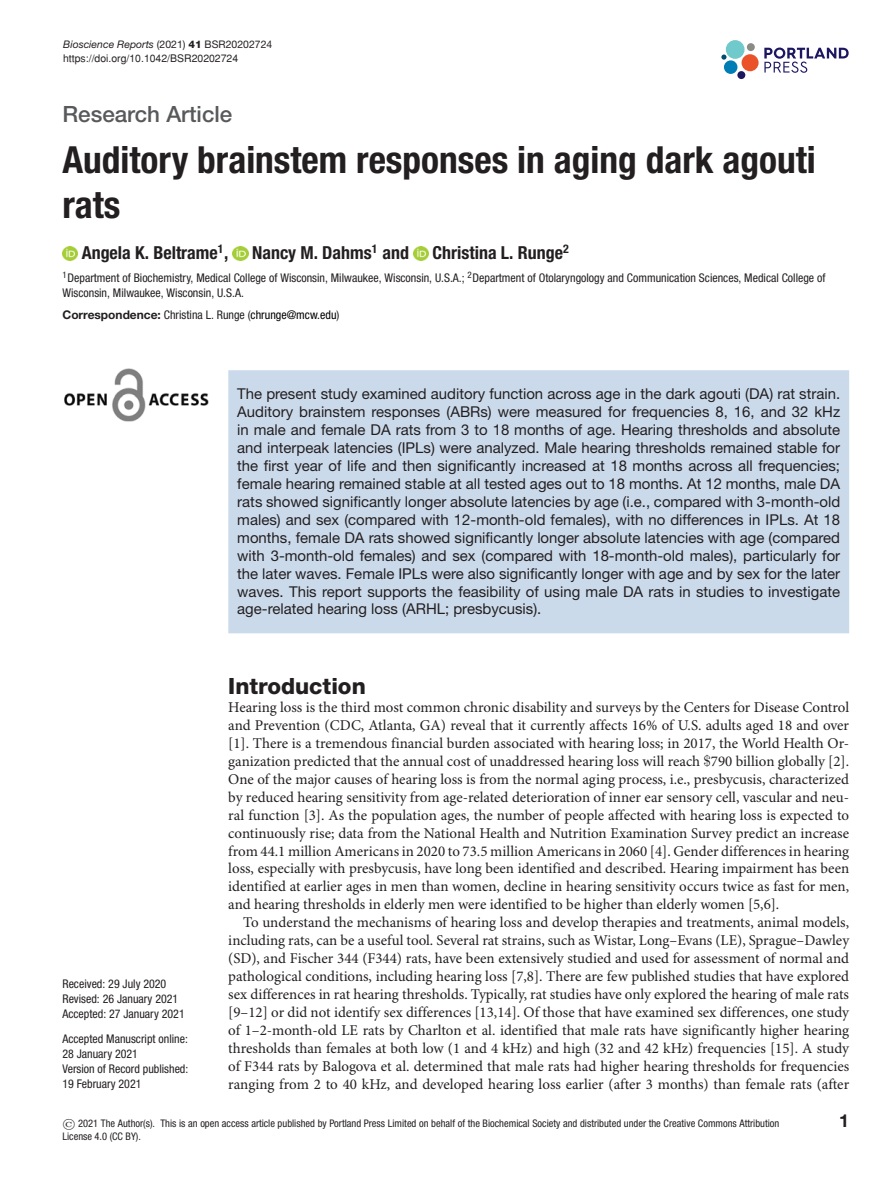
<style>
.page{position:relative;width:893px;height:1183px;background:#fff}
.page>*{position:absolute;margin:0;border:0;box-sizing:border-box;transform-origin:0 0}
.t1{font:700 condensed 37.35px/44.8px "Helvetica Neue LT Std";color:#231f20}
.t2{font:500 22.35px "Helvetica Neue LT Std";color:#58595b}
.t3{font:800 22.35px "Helvetica Neue LT Std";color:#231f20}
.t4{font:700 condensed 18px "Helvetica Neue LT Std";color:#231f20}
.t5{font:700 18px "Helvetica Neue LT Std";color:#231f20}
.t6{font:15px/18px "Minion Pro";color:#231f20;text-align:justify}
.t7{font:15px/18px "Helvetica Neue LT Std";color:#231f20;text-align:justify}
.t8{font:condensed 12px/15px "Helvetica Neue LT Std";color:#231f20}
.t9{font:condensed 10.5px/13.5px "Helvetica Neue LT Std";color:#231f20}
.t10{font:italic 10.5px "Helvetica Neue LT Std";color:#231f20}
.t11{font:10.5px "Helvetica";color:#231f20}
.s1{font-style:normal}
.s2{font-weight:800;font-style:normal}
.s3{font-weight:700;font-stretch:normal}
.s4{color:#000}
.s5{font-family:"SFRM1000"}
.s6{font-family:"SFRM0700";font-stretch:normal}
</style>
<div class="page">
<svg style="left:764px;top:48px;width:85px;height:25px"></svg>
<div style="left:726px;top:40px;width:18px;height:19px;background:#70cacb;border-radius:50%"></div>
<div style="left:741px;top:54px;width:18px;height:17px;background:#ea5329;border-radius:50%"></div>
<div style="left:724px;top:60px;width:13px;height:14px;background:#007db5;border-radius:50%"></div>
<div style="left:737px;top:71px;width:8px;height:8px;background:#1d1760;border-radius:50%"></div>
<div style="left:747px;top:43px;width:8px;height:8px;background:#888c85;border-radius:50%"></div>
<svg style="left:721px;top:54px;width:5px;height:6px"></svg>
<img style="left:62px;top:246px;width:16px;height:15px">
<img style="left:233px;top:246px;width:15px;height:15px">
<img style="left:413px;top:246px;width:15px;height:15px">
<img style="left:64px;top:368px;width:145px;height:53px">
<div style="left:228px;top:370px;width:621px;height:263px;background:#cbdaeb"></div>
<p class="t10" style="left:63px;top:40px;width:211px">Bioscience Reports <span class="s1">(2021)</span> <span class="s2">41</span> <span class="s1">BSR20202724</span></p>
<p class="t11" style="left:63px;top:54px;width:177px">https://doi.org/10.1042/BSR20202724</p>
<h2 class="t2" style="left:62px;top:106px;width:171px">Research Article</h2>
<h1 class="t1" style="left:62px;top:140px;width:755px">Auditory brainstem responses in aging dark agouti rats</h1>
<p class="t4" style="left:82px;top:246px;width:148px">Angela K. Beltrame<sup>1</sup>,</p>
<p class="t4" style="left:252px;top:246px;width:158px">Nancy M. Dahms<sup>1</sup> and</p>
<p class="t4" style="left:433px;top:246px;width:138px">Christina L. Runge<sup>2</sup></p>
<p class="t8" style="left:62px;top:271px;width:764px"><sup>1</sup>Department of Biochemistry, Medical College of Wisconsin, Milwaukee, Wisconsin, U.S.A.; <sup>2</sup>Department of Otolaryngology and Communication Sciences, Medical College of<br>Wisconsin, Milwaukee, Wisconsin, U.S.A.</p>
<p class="t8" style="left:62px;top:308px;width:278px"><span class="s3">Correspondence:</span> Christina L. Runge (<span class="s4">chrunge@mcw.edu</span>)</p>
<p class="t7" style="left:237px;top:386px;width:604px">The present study examined auditory function across age in the dark agouti (DA) rat strain.<br>Auditory brainstem responses (ABRs) were measured for frequencies 8, 16, and 32 kHz in male and female DA rats from 3 to 18 months of age. Hearing thresholds and absolute and interpeak latencies (IPLs) were analyzed. Male hearing thresholds remained stable for the first year of life and then significantly increased at 18 months across all frequencies; female hearing remained stable at all tested ages out to 18 months. At 12 months, male DA rats showed significantly longer absolute latencies by age (i.e., compared with 3-month-old males) and sex (compared with 12-month-old females), with no differences in IPLs. At 18 months, female DA rats showed significantly longer absolute latencies with age (compared with 3-month-old females) and sex (compared with 18-month-old males), particularly for the later waves. Female IPLs were also significantly longer with age and by sex for the later waves. This report supports the feasibility of using male DA rats in studies to investigate age-related hearing loss (ARHL; presbycusis).</p>
<h2 class="t3" style="left:228px;top:677px;width:139px">Introduction</h2>
<p class="t6" style="left:228px;top:699px;width:622px">Hearing loss is the third most common chronic disability and surveys by the Centers for Disease Control and Prevention (CDC, Atlanta, GA) reveal that it currently affects 16% of U.S. adults aged 18 and over [1]. There is a tremendous financial burden associated with hearing loss; in 2017, the World Health Or&shy;ganization predicted that the annual cost of unaddressed hearing loss will reach <span class="s5">$</span>790 billion globally [2].<br>One of the major causes of hearing loss is from the normal aging process, i.e., presbycusis, characterized by reduced hearing sensitivity from age-related deterioration of inner ear sensory cell, vascular and neu&shy;ral function [3]. As the population ages, the number of people affected with hearing loss is expected to continuously rise; data from the National Health and Nutrition Examination Survey predict an increase from 44.1 million Americans in 2020 to 73.5 million Americans in 2060 [4]. Gender differences in hearing loss, especially with presbycusis, have long been identified and described. Hearing impairment has been identified at earlier ages in men than women, decline in hearing sensitivity occurs twice as fast for men, and hearing thresholds in elderly men were identified to be higher than elderly women [5,6].</p>
<p class="t6" style="left:228px;top:914px;width:622px;text-indent:15px">To understand the mechanisms of hearing loss and develop therapies and treatments, animal models, including rats, can be a useful tool. Several rat strains, such as Wistar, Long–Evans (LE), Sprague–Dawley (SD), and Fischer 344 (F344) rats, have been extensively studied and used for assessment of normal and pathological conditions, including hearing loss [7,8]. There are few published studies that have explored sex differences in rat hearing thresholds. Typically, rat studies have only explored the hearing of male rats [9–12] or did not identify sex differences [13,14]. Of those that have examined sex differences, one study of 1–2-month-old LE rats by Charlton et al. identified that male rats have significantly higher hearing thresholds than females at both low (1 and 4 kHz) and high (32 and 42 kHz) frequencies [15]. A study of F344 rats by Balogova et al. determined that male rats had higher hearing thresholds for frequencies ranging from 2 to 40 kHz, and developed hearing loss earlier (after 3 months) than female rats (after</p>
<p class="t9" style="left:62px;top:1117px;width:718px"><span class="s6">©</span> 2021 The Author(s). This is an open access article published by Portland Press Limited on behalf of the Biochemical Society and distributed under the Creative Commons Attribution<br>License 4.0 (CC BY).</p>
<p class="t5" style="left:839px;top:1113px;width:11px">1</p>
<p class="t8" style="left:62px;top:976px;width:124px">Received: 29 July 2020<br>Revised: 26 January 2021<br>Accepted: 27 January 2021</p>
<p class="t8" style="left:62px;top:1032px;width:127px">Accepted Manuscript online:<br>28 January 2021<br>Version of Record published:<br>19 February 2021</p>
</div>
